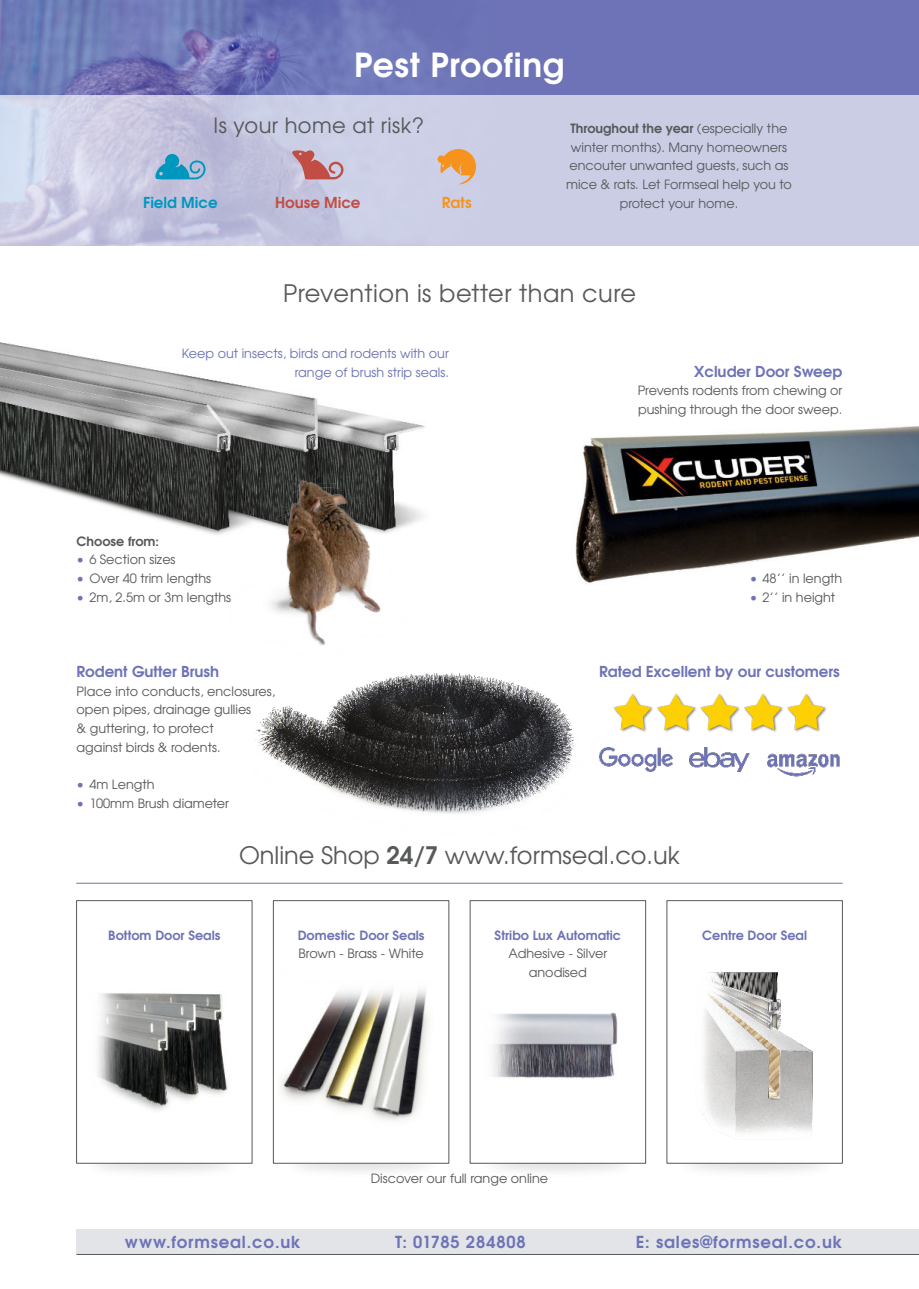
<style>
.page{position:relative;width:919px;height:1289px;background:#fff}
.page>*{position:absolute;margin:0;border:0;box-sizing:border-box;transform-origin:0 0}
.t1{font:600 33px "URW Gothic L";letter-spacing:.02em;color:#fff}
.t2{font:24px "URW Gothic L";color:#58595b}
.t3{font:24px "URW Gothic L";letter-spacing:.02em;color:#58595b}
.t4{font:21px "URW Gothic L";letter-spacing:.02em;color:#58595b}
.t5{font:600 16.5px "URW Gothic L";letter-spacing:.05em;color:#6d73b6}
.t6{font:600 15px "URW Gothic L";color:#6d73b6}
.t7{font:600 15px "URW Gothic L";color:#0097be}
.t8{font:600 15px "URW Gothic L";color:#c14d44}
.t9{font:600 15px "URW Gothic L";color:#f7931d}
.t10{font:12.75px/18.8px "URW Gothic L";color:#58595b;text-align:center}
.t11{font:600 12.75px "URW Gothic L";color:#6d73b6}
.t12{font:12.75px/18.8px "URW Gothic L";color:#6d73b6;text-align:right}
.t13{font:600 12.75px "URW Gothic L";color:#58595b}
.s1{font-weight:600}
.s2{color:#6d73b6}
</style>
<div class="page">
<img style="left:0;top:342px;width:425px;height:183px">
<img style="left:148px;top:472px;width:262px;height:102px">
<div style="left:77px;top:1228px;width:841px;height:26px;background:#e2e4e8"></div>
<hr style="left:77px;top:1253px;width:841px;height:1px;background:#58595b">
<div style="left:0;top:0;width:918px;height:245px;background:#6d73b6"></div>
<img style="left:0;top:0;width:421px;height:95px">
<div style="left:0;top:95px;width:918px;height:150px;background:#fff;opacity:.65"></div>
<img style="left:575px;top:426px;width:343px;height:157px">
<img style="left:613px;top:693px;width:214px;height:39px">
<svg style="left:285px;top:150px;width:58px;height:29px;background:#c5959f"></svg>
<svg style="left:155px;top:154px;width:51px;height:26px"></svg>
<svg style="left:437px;top:149px;width:39px;height:35px"></svg>
<hr style="left:77px;top:882px;width:765px;height:1px;background:#6d73b6">
<img style="left:767px;top:753px;width:73px;height:24px">
<img style="left:689px;top:747px;width:60px;height:24px">
<img style="left:599px;top:747px;width:73px;height:24px">
<img style="left:98px;top:993px;width:130px;height:117px">
<div style="left:76px;top:900px;width:176px;height:263px;border:1px solid #58595b"></div>
<img style="left:280px;top:990px;width:149px;height:131px">
<div style="left:273px;top:900px;width:176px;height:263px;border:1px solid #58595b"></div>
<img style="left:493px;top:1012px;width:125px;height:67px">
<img style="left:702px;top:972px;width:111px;height:167px">
<img style="left:252px;top:574px;width:331px;height:331px">
<h1 class="t1" style="left:354px;top:50px;width:212px">Pest Proofing</h1>
<h3 class="t4" style="left:213px;top:116px;width:212px">Is your home at risk?</h3>
<p class="t10" style="left:566px;top:120px;width:227px"><span class="s1">Throughout the year</span> (especially the winter months). Many homeowners encouter unwanted guests, such as mice &amp; rats. Let Formseal help you to protect your home.</p>
<p class="t7" style="left:143px;top:196px;width:76px">Field Mice</p>
<p class="t8" style="left:275px;top:196px;width:87px">House Mice</p>
<p class="t9" style="left:442px;top:196px;width:31px">Rats</p>
<h2 class="t3" style="left:283px;top:282px;width:354px">Prevention is better than cure</h2>
<p class="t12" style="left:182px;top:345px;width:268px">Keep out insects, birds and rodents with our range of brush strip seals.</p>
<p class="t13" style="left:77px;top:535px;width:84px">Choose from:</p>
<p class="t10" style="left:77px;top:551px;width:100px"><span class="s2">•</span> 6 Section sizes</p>
<p class="t10" style="left:77px;top:570px;width:136px"><span class="s2">•</span> Over 40 trim lengths</p>
<p class="t10" style="left:77px;top:588px;width:156px"><span class="s2">•</span> 2m, 2.5m or 3m lengths</p>
<p class="t6" style="left:77px;top:665px;width:144px">Rodent Gutter Brush</p>
<p class="t10" style="left:77px;top:682px;width:200px;text-align:left">Place into conducts, enclosures, open pipes, drainage gullies<br>&amp; guttering, to protect<br>against birds &amp; rodents.</p>
<p class="t10" style="left:77px;top:776px;width:80px"><span class="s2">•</span> 4m Length</p>
<p class="t10" style="left:77px;top:795px;width:154px"><span class="s2">•</span> 100mm Brush diameter</p>
<p class="t6" style="left:694px;top:365px;width:150px">Xcluder Door Sweep</p>
<p class="t10" style="left:637px;top:382px;width:206px;text-align:left">Prevents rodents from chewing or pushing through the door sweep.</p>
<p class="t10" style="left:749px;top:570px;width:94px"><span class="s2">•</span> 48’’ in length</p>
<p class="t10" style="left:749px;top:588px;width:87px"><span class="s2">•</span> 2’’ in height</p>
<p class="t6" style="left:599px;top:665px;width:242px">Rated Excellent by our customers</p>
<h2 class="t2" style="left:239px;top:845px;width:442px">Online Shop <span class="s1">24/7</span> www.formseal.co.uk</h2>
<p class="t11" style="left:108px;top:929px;width:114px">Bottom Door Seals</p>
<p class="t11" style="left:494px;top:929px;width:128px">Stribo Lux Automatic</p>
<p class="t10" style="left:508px;top:945px;width:100px">Adhesive - Silver anodised</p>
<p class="t11" style="left:298px;top:929px;width:128px">Domestic Door Seals</p>
<p class="t11" style="left:702px;top:929px;width:106px">Centre Door Seal</p>
<p class="t10" style="left:298px;top:945px;width:127px">Brown - Brass - White</p>
<p class="t10" style="left:371px;top:1170px;width:179px">Discover our full range online</p>
<p class="t5" style="left:125px;top:1234px;width:177px">www.formseal.co.uk</p>
<p class="t5" style="left:395px;top:1234px;width:132px">T: 01785 284808</p>
<p class="t5" style="left:635px;top:1234px;width:208px">E: sales@formseal.co.uk</p>
</div>
